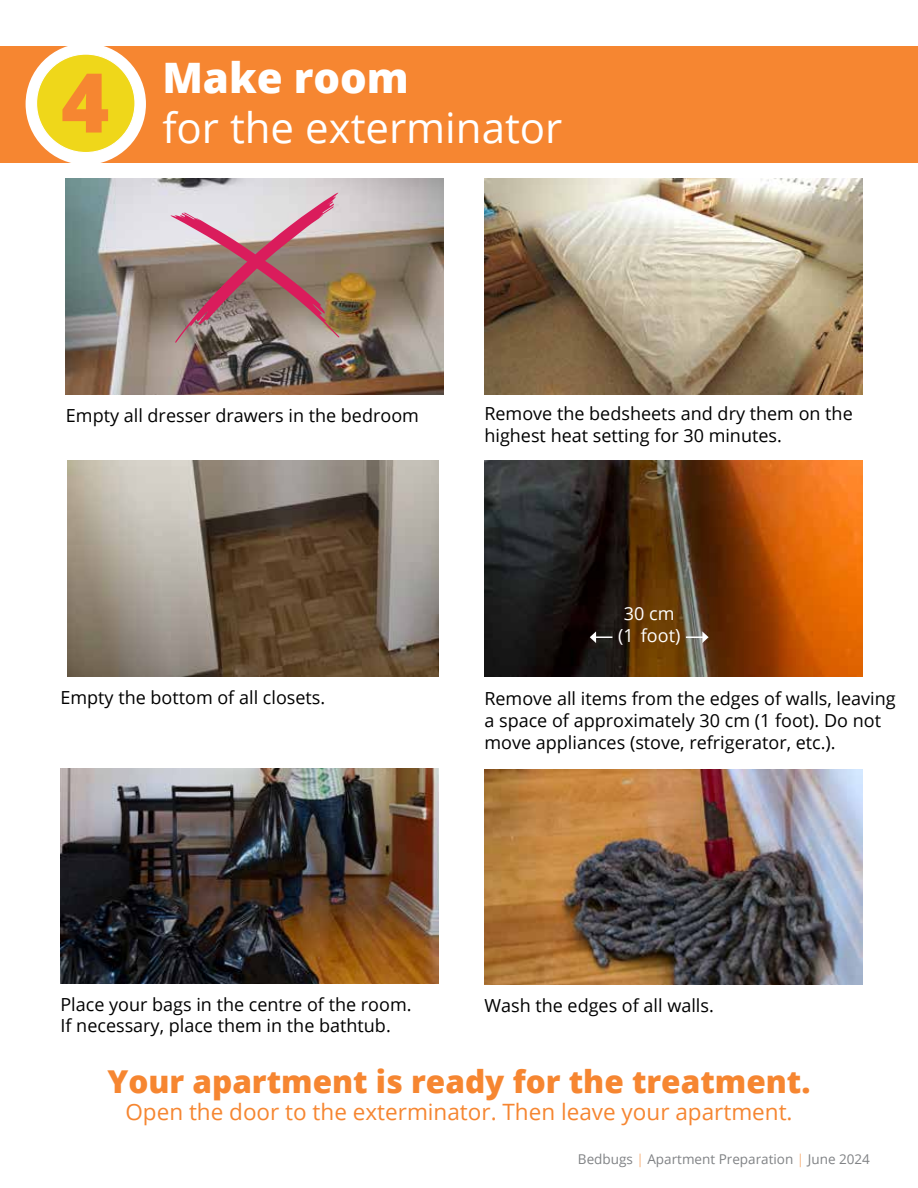
<style>
.page{position:relative;width:918px;height:1188px;background:#fff}
.page>*{position:absolute;margin:0;border:0;box-sizing:border-box;transform-origin:0 0}
.t1{font:42px/50.4px "Open Sans";color:#fff}
.t2{font:800 31.5px "Open Sans";color:#f68631}
.t3{font:22.5px "Open Sans";color:#f68631}
.t4{font:18px/21.6px "Open Sans";color:#000}
.t5{font:18px/21.6px "Open Sans";color:#fff;text-align:center}
.t6{font:13.5px "Open Sans";color:#808285}
.s1{font-weight:800}
.s2{color:#f9b683}
</style>
<div class="page">
<img style="left:68px;top:461px;width:370px;height:215px">
<img style="left:484px;top:461px;width:378px;height:216px">
<img style="left:484px;top:769px;width:378px;height:215px">
<svg style="left:590px;top:631px;width:22px;height:12px"></svg>
<svg style="left:686px;top:631px;width:23px;height:12px"></svg>
<img style="left:484px;top:178px;width:378px;height:216px">
<img style="left:66px;top:178px;width:378px;height:216px">
<svg style="left:167px;top:193px;width:172px;height:151px;background:#af8a8c"></svg>
<div style="left:0;top:46px;width:918px;height:117px;background:#f68631"></div>
<div style="left:26px;top:43px;width:120px;height:122px;background:#fff;border-radius:50%"></div>
<div style="left:37px;top:54px;width:98px;height:99px;background:#efd71a;border-radius:50%"></div>
<img style="left:60px;top:768px;width:378px;height:215px">
<h1 class="t1" style="left:61px;top:51px;width:503px;text-indent:101px"><span class="s1">Make room<br></span><sup>4</sup> for the exterminator</h1>
<p class="t4" style="left:66px;top:405px;width:355px">Empty all dresser drawers in the bedroom</p>
<p class="t4" style="left:484px;top:402px;width:370px">Remove the bedsheets and dry them on the highest heat setting for 30 minutes.</p>
<p class="t5" style="left:618px;top:602px;width:64px">30 cm (1 foot)</p>
<p class="t4" style="left:60px;top:686px;width:266px">Empty the bottom of all closets.</p>
<p class="t4" style="left:484px;top:688px;width:413px">Remove all items from the edges of walls, leaving a space of approximately 30 cm (1 foot). Do not move appliances (stove, refrigerator, etc.).</p>
<p class="t4" style="left:60px;top:993px;width:353px">Place your bags in the centre of the room.<br>If necessary, place them in the bathtub.</p>
<h2 class="t2" style="left:107px;top:1058px;width:705px">Your apartment is ready for the treatment.</h2>
<p class="t3" style="left:125px;top:1097px;width:669px">Open the door to the exterminator. Then leave your apartment.</p>
<p class="t4" style="left:484px;top:994px;width:231px">Wash the edges of all walls.</p>
<p class="t6" style="left:578px;top:1149px;width:293px">Bedbugs <span class="s2">|</span> Apartment Preparation <span class="s2">|</span> June 2024</p>
</div>
